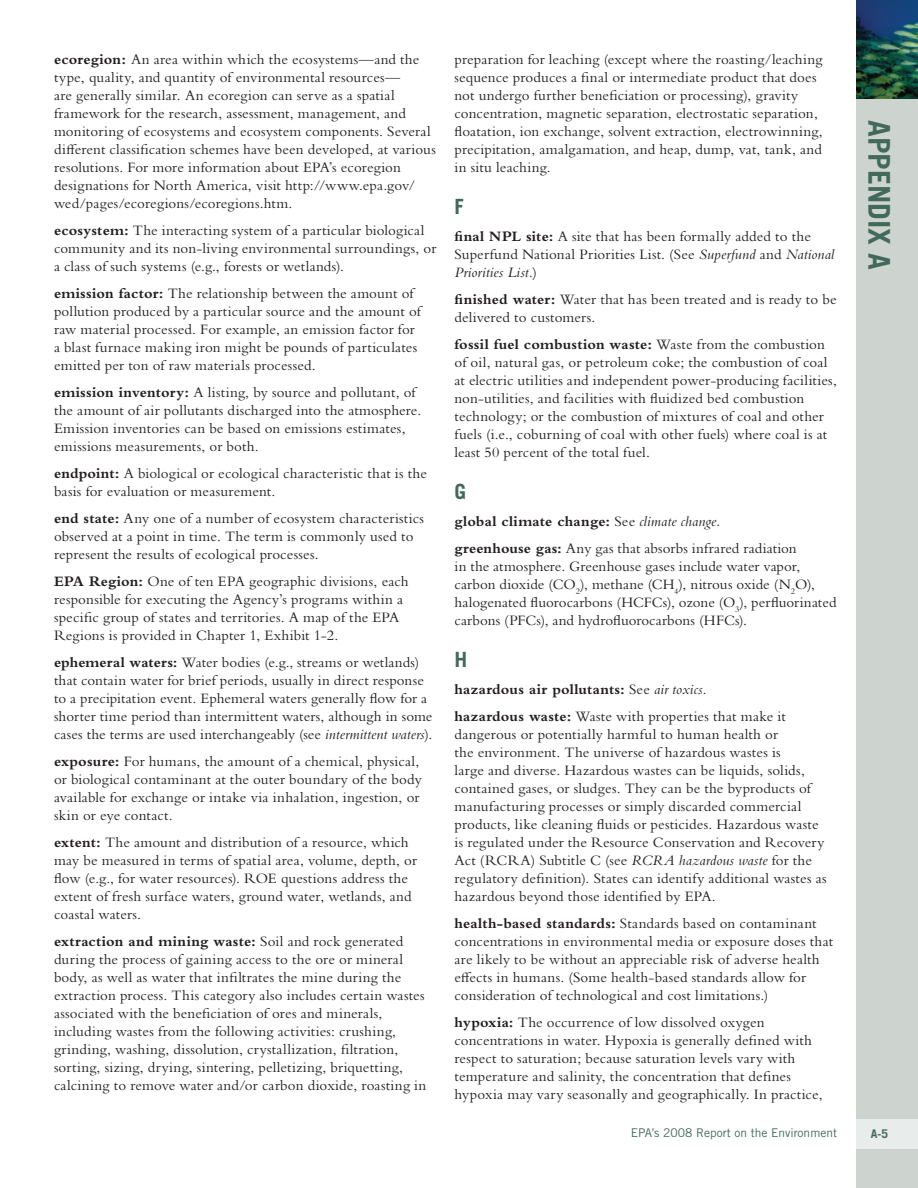
<style>
.page{position:relative;width:918px;height:1188px;background:#fff}
.page>*{position:absolute;margin:0;border:0;box-sizing:border-box;transform-origin:0 0}
.t1{font:700 30px "Trade Gothic LT Std";color:#43695d}
.glossary_letter{font:700 21px "Trade Gothic LT Std";color:#43695d}
.body_text_space_befo{font:15px/18px "Bembo Std";letter-spacing:.01em;color:#231f20}
.body_text{font:15px/18px "Bembo Std";letter-spacing:.015em;color:#231f20}
.body_text-2{font:700 15px "Bembo Std";letter-spacing:.015em;color:#231f20}
.t2{font:12px "Trade Gothic LT Std";color:#43695d}
.t3{font:700 12px "Trade Gothic LT Std";color:#43695d}
.s1{font-weight:700}
.s2{font-style:italic}
.s3{font-weight:400}
.s4{font-weight:400;font-style:italic}
</style>
<div class="page">
<div style="left:857px;top:0;width:61px;height:1188px;background:#cdd4d0"></div>
<div style="left:857px;top:1119px;width:61px;height:30px;background:#e8ecea"></div>
<img style="left:857px;top:0;width:61px;height:99px">
<p class="body_text_space_befo" style="left:54px;top:50px;width:383px"><span class="s1">ecoregion:</span> An area within which the ecosystems—and the type, quality, and quantity of environmental resources—<br>are generally similar. An ecoregion can serve as a spatial framework for the research, assessment, management, and monitoring of ecosystems and ecosystem components. Several different classification schemes have been developed, at various resolutions. For more information about EPA’s ecoregion designations for North America, visit http://www.epa.gov/ wed/pages/ecoregions/ecoregions.htm.</p>
<p class="body_text_space_befo" style="left:54px;top:221px;width:384px"><span class="s1">ecosystem:</span> The interacting system of a particular biological community and its non-living environmental surroundings, or a class of such systems (e.g., forests or wetlands).</p>
<p class="body_text_space_befo" style="left:54px;top:284px;width:368px"><span class="s1">emission factor:</span> The relationship between the amount of pollution produced by a particular source and the amount of raw material processed. For example, an emission factor for a blast furnace making iron might be pounds of particulates emitted per ton of raw materials processed.</p>
<p class="body_text_space_befo" style="left:54px;top:383px;width:369px"><span class="s1">emission inventory:</span> A listing, by source and pollutant, of the amount of air pollutants discharged into the atmosphere.<br>Emission inventories can be based on emissions estimates, emissions measurements, or both.</p>
<p class="body_text_space_befo" style="left:54px;top:464px;width:375px"><span class="s1">endpoint:</span> A biological or ecological characteristic that is the basis for evaluation or measurement.</p>
<p class="body_text_space_befo" style="left:54px;top:509px;width:371px"><span class="s1">end state:</span> Any one of a number of ecosystem characteristics observed at a point in time. The term is commonly used to represent the results of ecological processes.</p>
<p class="body_text_space_befo" style="left:54px;top:572px;width:356px"><span class="s1">EPA Region:</span> One of ten EPA geographic divisions, each responsible for executing the Agency’s programs within a specific group of states and territories. A map of the EPA Regions is provided in Chapter 1, Exhibit 1-2.</p>
<p class="body_text_space_befo" style="left:54px;top:653px;width:380px"><span class="s1">ephemeral waters:</span> Water bodies (e.g., streams or wetlands) that contain water for brief periods, usually in direct response to a precipitation event. Ephemeral waters generally flow for a shorter time period than intermittent waters, although in some cases the terms are used interchangeably (see <span class="s2">intermittent waters</span>).</p>
<p class="body_text_space_befo" style="left:54px;top:752px;width:369px"><span class="s1">exposure:</span> For humans, the amount of a chemical, physical, or biological contaminant at the outer boundary of the body available for exchange or intake via inhalation, ingestion, or skin or eye contact.</p>
<p class="body_text_space_befo" style="left:54px;top:833px;width:365px"><span class="s1">extent:</span> The amount and distribution of a resource, which may be measured in terms of spatial area, volume, depth, or flow (e.g., for water resources). ROE questions address the extent of fresh surface waters, ground water, wetlands, and coastal waters.</p>
<p class="body_text_space_befo" style="left:54px;top:932px;width:374px"><span class="s1">extraction and mining waste:</span> Soil and rock generated during the process of gaining access to the ore or mineral body, as well as water that infiltrates the mine during the extraction process. This category also includes certain wastes associated with the beneficiation of ores and minerals, including wastes from the following activities: crushing, grinding, washing, dissolution, crystallization, filtration, sorting, sizing, drying, sintering, pelletizing, briquetting, calcining to remove water and/or carbon dioxide, roasting in</p>
<p class="body_text_space_befo" style="left:454px;top:50px;width:370px">preparation for leaching (except where the roasting/leaching sequence produces a final or intermediate product that does not undergo further beneficiation or processing), gravity concentration, magnetic separation, electrostatic separation, floatation, ion exchange, solvent extraction, electrowinning, precipitation, amalgamation, and heap, dump, vat, tank, and in situ leaching.</p>
<p class="glossary_letter" style="left:454px;top:194px;width:11px">F</p>
<p class="body_text" style="left:454px;top:227px;width:381px"><span class="s1">final NPL site:</span> A site that has been formally added to the<br>Superfund National Priorities List. (See <span class="s2">Superfund</span> and <span class="s2">National<br>Priorities List.</span>)</p>
<p class="body_text_space_befo" style="left:454px;top:290px;width:384px"><span class="s1">finished water:</span> Water that has been treated and is ready to be delivered to customers.</p>
<p class="body_text_space_befo" style="left:454px;top:335px;width:384px"><span class="s1">fossil fuel combustion waste:</span> Waste from the combustion of oil, natural gas, or petroleum coke; the combustion of coal at electric utilities and independent power-producing facilities, non-utilities, and facilities with fluidized bed combustion technology; or the combustion of mixtures of coal and other fuels (i.e., coburning of coal with other fuels) where coal is at least 50 percent of the total fuel.</p>
<p class="glossary_letter" style="left:454px;top:479px;width:13px">G</p>
<p class="body_text-2" style="left:454px;top:513px;width:268px">global climate change: <span class="s3">See</span> <span class="s4">climate change.</span></p>
<p class="body_text_space_befo" style="left:454px;top:539px;width:384px"><span class="s1">greenhouse gas:</span> Any gas that absorbs infrared radiation<br>in the atmosphere. Greenhouse gases include water vapor, carbon dioxide (CO<sub>2</sub>), methane (CH<sub>4</sub>), nitrous oxide (N<sub>2</sub>O), halogenated fluorocarbons (HCFCs), ozone (O<sub>3</sub>), perfluorinated carbons (PFCs), and hydrofluorocarbons (HFCs).</p>
<p class="glossary_letter" style="left:454px;top:647px;width:14px">H</p>
<p class="body_text-2" style="left:454px;top:681px;width:254px">hazardous air pollutants: <span class="s3">See</span> <span class="s4">air toxics.</span></p>
<p class="body_text_space_befo" style="left:454px;top:707px;width:374px"><span class="s1">hazardous waste:</span> Waste with properties that make it dangerous or potentially harmful to human health or<br>the environment. The universe of hazardous wastes is<br>large and diverse. Hazardous wastes can be liquids, solids, contained gases, or sludges. They can be the byproducts of manufacturing processes or simply discarded commercial products, like cleaning fluids or pesticides. Hazardous waste is regulated under the Resource Conservation and Recovery Act (RCRA) Subtitle C (see <span class="s2">RCRA hazardous waste</span> for the regulatory definition). States can identify additional wastes as hazardous beyond those identified by EPA.</p>
<p class="body_text_space_befo" style="left:454px;top:914px;width:380px"><span class="s1">health-based standards:</span> Standards based on contaminant concentrations in environmental media or exposure doses that are likely to be without an appreciable risk of adverse health effects in humans. (Some health-based standards allow for consideration of technological and cost limitations.)</p>
<p class="body_text_space_befo" style="left:454px;top:1013px;width:370px"><span class="s1">hypoxia:</span> The occurrence of low dissolved oxygen concentrations in water. Hypoxia is generally defined with respect to saturation; because saturation levels vary with temperature and salinity, the concentration that defines hypoxia may vary seasonally and geographically. In practice,</p>
<h1 class="t1" style="left:898px;top:120px;width:152px;rotate:90deg">APPENDIX A</h1>
<p class="t2" style="left:631px;top:1126px;width:208px">EPA’s 2008 Report on the Environment</p>
<p class="t3" style="left:871px;top:1127px;width:19px">A-5</p>
</div>
